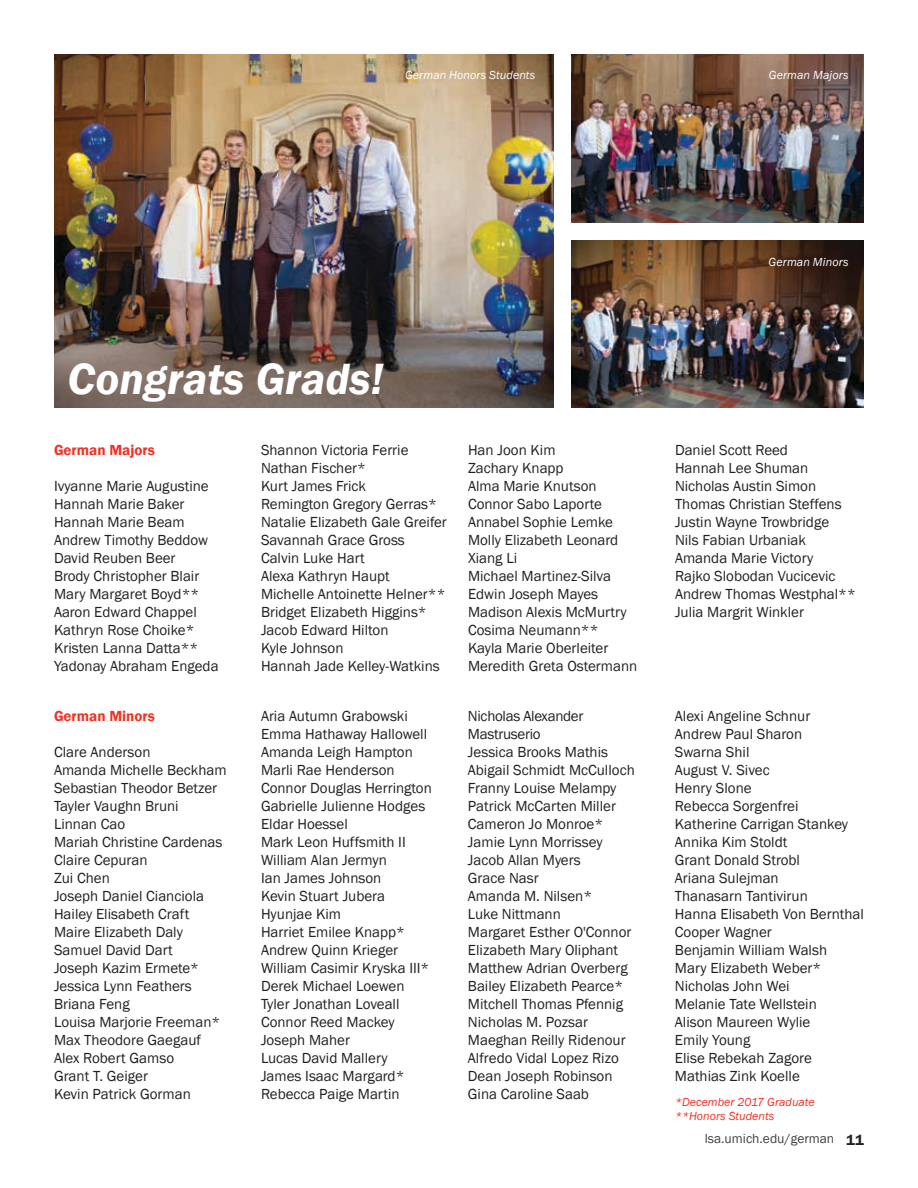
<style>
.page{position:relative;width:918px;height:1188px;background:#fff}
.page>*{position:absolute;margin:0;border:0;box-sizing:border-box;transform-origin:0 0}
.t1{font:italic 600 45px "Franklin Gothic";color:#fff}
.t2{font:15px/18px "Franklin Gothic";color:#231f20}
.t3{font:600 15px "Franklin Gothic";color:#ee3224}
.t4{font:13.5px "Franklin Gothic";color:#414142}
.t5{font:italic 12px "Franklin Gothic";letter-spacing:.01em;color:#fff}
.t6{font:italic 12px/14.4px "Franklin Gothic";color:#ee3224}
.s1{font-weight:600;font-size:15px;color:#231f20}
</style>
<div class="page">
<img style="left:54px;top:54px;width:500px;height:354px">
<img style="left:572px;top:54px;width:292px;height:169px">
<img style="left:571px;top:241px;width:293px;height:167px">
<p class="t5" style="left:405px;top:68px;width:132px">German Honors Students</p>
<h1 class="t1" style="left:68px;top:350px;width:318px">Congrats Grads!</h1>
<p class="t5" style="left:769px;top:68px;width:81px">German Majors</p>
<p class="t5" style="left:769px;top:254px;width:82px">German Minors</p>
<p class="t3" style="left:54px;top:441px;width:102px">German Majors</p>
<p class="t2" style="left:54px;top:478px;width:166px">Ivyanne Marie Augustine<br>Hannah Marie Baker<br>Hannah Marie Beam<br>Andrew Timothy Beddow<br>David Reuben Beer<br>Brody Christopher Blair<br>Mary Margaret Boyd**<br>Aaron Edward Chappel<br>Kathryn Rose Choike*<br>Kristen Lanna Datta**<br>Yadonay Abraham Engeda</p>
<p class="t3" style="left:54px;top:707px;width:102px">German Minors</p>
<p class="t2" style="left:54px;top:743px;width:174px">Clare Anderson<br>Amanda Michelle Beckham<br>Sebastian Theodor Betzer<br>Tayler Vaughn Bruni<br>Linnan Cao<br>Mariah Christine Cardenas<br>Claire Cepuran<br>Zui Chen<br>Joseph Daniel Cianciola<br>Hailey Elisabeth Craft<br>Maire Elizabeth Daly<br>Samuel David Dart<br>Joseph Kazim Ermete*<br>Jessica Lynn Feathers<br>Briana Feng<br>Louisa Marjorie Freeman*<br>Max Theodore Gaegauf<br>Alex Robert Gamso<br>Grant T. Geiger<br>Kevin Patrick Gorman</p>
<p class="t2" style="left:261px;top:442px;width:187px">Shannon Victoria Ferrie<br>Nathan Fischer*<br>Kurt James Frick<br>Remington Gregory Gerras*<br>Natalie Elizabeth Gale Greifer<br>Savannah Grace Gross<br>Calvin Luke Hart<br>Alexa Kathryn Haupt<br>Michelle Antoinette Helner**<br>Bridget Elizabeth Higgins*<br>Jacob Edward Hilton<br>Kyle Johnson<br>Hannah Jade Kelley-Watkins</p>
<p class="t2" style="left:468px;top:442px;width:171px">Han Joon Kim<br>Zachary Knapp<br>Alma Marie Knutson<br>Connor Sabo Laporte<br>Annabel Sophie Lemke<br>Molly Elizabeth Leonard<br>Xiang Li<br>Michael Martinez-Silva<br>Edwin Joseph Mayes<br>Madison Alexis McMurtry<br>Cosima Neumann**<br>Kayla Marie Oberleiter<br>Meredith Greta Ostermann</p>
<p class="t2" style="left:675px;top:442px;width:182px">Daniel Scott Reed<br>Hannah Lee Shuman<br>Nicholas Austin Simon<br>Thomas Christian Steffens<br>Justin Wayne Trowbridge<br>Nils Fabian Urbaniak<br>Amanda Marie Victory<br>Rajko Slobodan Vucicevic<br>Andrew Thomas Westphal**<br>Julia Margrit Winkler</p>
<p class="t2" style="left:261px;top:707px;width:172px">Aria Autumn Grabowski<br>Emma Hathaway Hallowell<br>Amanda Leigh Hampton<br>Marli Rae Henderson<br>Connor Douglas Herrington<br>Gabrielle Julienne Hodges<br>Eldar Hoessel<br>Mark Leon Huffsmith II<br>William Alan Jermyn<br>Ian James Johnson<br>Kevin Stuart Jubera<br>Hyunjae Kim<br>Harriet Emilee Knapp*<br>Andrew Quinn Krieger<br>William Casimir Kryska III*<br>Derek Michael Loewen<br>Tyler Jonathan Loveall<br>Connor Reed Mackey<br>Joseph Maher<br>Lucas David Mallery<br>James Isaac Margard*<br>Rebecca Paige Martin</p>
<p class="t2" style="left:468px;top:707px;width:168px">Nicholas Alexander<br>Mastruserio<br>Jessica Brooks Mathis<br>Abigail Schmidt McCulloch<br>Franny Louise Melampy<br>Patrick McCarten Miller<br>Cameron Jo Monroe*<br>Jamie Lynn Morrissey<br>Jacob Allan Myers<br>Grace Nasr<br>Amanda M. Nilsen*<br>Luke Nittmann<br>Margaret Esther O'Connor<br>Elizabeth Mary Oliphant<br>Matthew Adrian Overberg<br>Bailey Elizabeth Pearce*<br>Mitchell Thomas Pfennig<br>Nicholas M. Pozsar<br>Maeghan Reilly Ridenour<br>Alfredo Vidal Lopez Rizo<br>Dean Joseph Robinson<br>Gina Caroline Saab</p>
<p class="t2" style="left:675px;top:707px;width:191px">Alexi Angeline Schnur<br>Andrew Paul Sharon<br>Swarna Shil<br>August V. Sivec<br>Henry Slone<br>Rebecca Sorgenfrei<br>Katherine Carrigan Stankey<br>Annika Kim Stoldt<br>Grant Donald Strobl<br>Ariana Sulejman<br>Thanasarn Tantivirun<br>Hanna Elisabeth Von Bernthal<br>Cooper Wagner<br>Benjamin William Walsh<br>Mary Elizabeth Weber*<br>Nicholas John Wei<br>Melanie Tate Wellstein<br>Alison Maureen Wylie<br>Emily Young<br>Elise Rebekah Zagore<br>Mathias Zink Koelle</p>
<p class="t6" style="left:675px;top:1095px;width:141px">*December 2017 Graduate **Honors Students</p>
<p class="t4" style="left:705px;top:1131px;width:161px">lsa.umich.edu/german <span class="s1">11</span></p>
</div>
